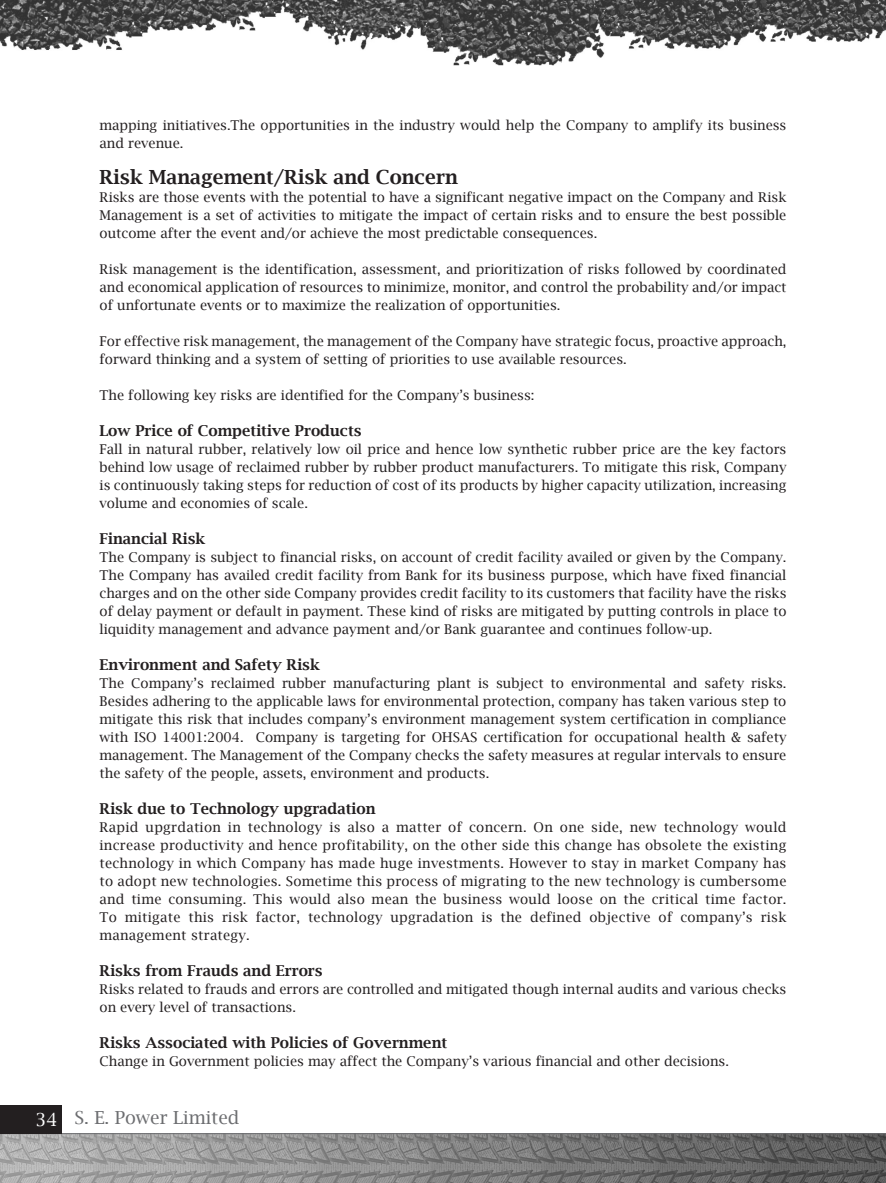
<style>
.page{position:relative;width:886px;height:1183px;background:#fff}
.page>*{position:absolute;margin:0;border:0;box-sizing:border-box;transform-origin:0 0}
.head-1{font:600 19.5px "Lucida Bright";color:#231f20}
.t1{font:18px "Lucida Bright";color:#6c6d70}
.Subhead{font:600 15px "Lucida Bright";color:#231f20}
.Body_Text{font:13.5px/18px "Lucida Bright";color:#231f20;text-align:justify}
.s1{color:#fff}
</style>
<div class="page">
<img style="left:0;top:1134px;width:886px;height:49px">
<hr style="left:0;top:1133px;width:886px;height:1px;background:#6c6d70">
<div style="left:0;top:1105px;width:62px;height:29px;background:#231f20"></div>
<img style="left:0;top:0;width:886px;height:66px">
<p class="Body_Text" style="left:100px;top:116px;width:688px">mapping initiatives.The opportunities in the industry would help the Company to amplify its business and revenue.</p>
<p class="head-1" style="left:100px;top:166px;width:360px">Risk Management/Risk and Concern</p>
<p class="Body_Text" style="left:100px;top:188px;width:688px">Risks are those events with the potential to have a significant negative impact on the Company and Risk Management is a set of activities to mitigate the impact of certain risks and to ensure the best possible outcome after the event and/or achieve the most predictable consequences.</p>
<p class="Body_Text" style="left:100px;top:260px;width:688px">Risk management is the identification, assessment, and prioritization of risks followed by coordinated and economical application of resources to minimize, monitor, and control the probability and/or impact of unfortunate events or to maximize the realization of opportunities.</p>
<p class="Body_Text" style="left:100px;top:332px;width:688px">For effective risk management, the management of the Company have strategic focus, proactive approach, forward thinking and a system of setting of priorities to use available resources.</p>
<p class="Body_Text" style="left:100px;top:386px;width:436px">The following key risks are identified for the Company’s business:</p>
<p class="Subhead" style="left:100px;top:422px;width:264px">Low Price of Competitive Products</p>
<p class="Body_Text" style="left:100px;top:440px;width:688px">Fall in natural rubber, relatively low oil price and hence low synthetic rubber price are the key factors behind low usage of reclaimed rubber by rubber product manufacturers. To mitigate this risk, Company is continuously taking steps for reduction of cost of its products by higher capacity utilization, increasing volume and economies of scale.</p>
<p class="Subhead" style="left:100px;top:530px;width:107px">Financial Risk</p>
<p class="Body_Text" style="left:100px;top:548px;width:688px">The Company is subject to financial risks, on account of credit facility availed or given by the Company.<br>The Company has availed credit facility from Bank for its business purpose, which have fixed financial charges and on the other side Company provides credit facility to its customers that facility have the risks of delay payment or default in payment. These kind of risks are mitigated by putting controls in place to liquidity management and advance payment and/or Bank guarantee and continues follow-up.</p>
<p class="Subhead" style="left:100px;top:656px;width:222px">Environment and Safety Risk</p>
<p class="Body_Text" style="left:100px;top:674px;width:688px">The Company’s reclaimed rubber manufacturing plant is subject to environmental and safety risks.<br>Besides adhering to the applicable laws for environmental protection, company has taken various step to mitigate this risk that includes company’s environment management system certification in compliance with ISO 14001:2004. Company is targeting for OHSAS certification for occupational health &amp; safety management. The Management of the Company checks the safety measures at regular intervals to ensure the safety of the people, assets, environment and products.</p>
<p class="Subhead" style="left:100px;top:800px;width:278px">Risk due to Technology upgradation</p>
<p class="Body_Text" style="left:100px;top:818px;width:688px">Rapid upgrdation in technology is also a matter of concern. On one side, new technology would increase productivity and hence profitability, on the other side this change has obsolete the existing technology in which Company has made huge investments. However to stay in market Company has to adopt new technologies. Sometime this process of migrating to the new technology is cumbersome and time consuming. This would also mean the business would loose on the critical time factor.<br>To mitigate this risk factor, technology upgradation is the defined objective of company’s risk management strategy.</p>
<p class="Subhead" style="left:100px;top:962px;width:225px">Risks from Frauds and Errors</p>
<p class="Body_Text" style="left:100px;top:980px;width:688px">Risks related to frauds and errors are controlled and mitigated though internal audits and various checks on every level of transactions.</p>
<p class="Subhead" style="left:100px;top:1034px;width:349px">Risks Associated with Policies of Government</p>
<p class="Body_Text" style="left:100px;top:1052px;width:631px">Change in Government policies may affect the Company’s various financial and other decisions.</p>
<h2 class="t1" style="left:36px;top:1107px;width:205px"><span class="s1">34</span> S. E. Power Limited</h2>
</div>
